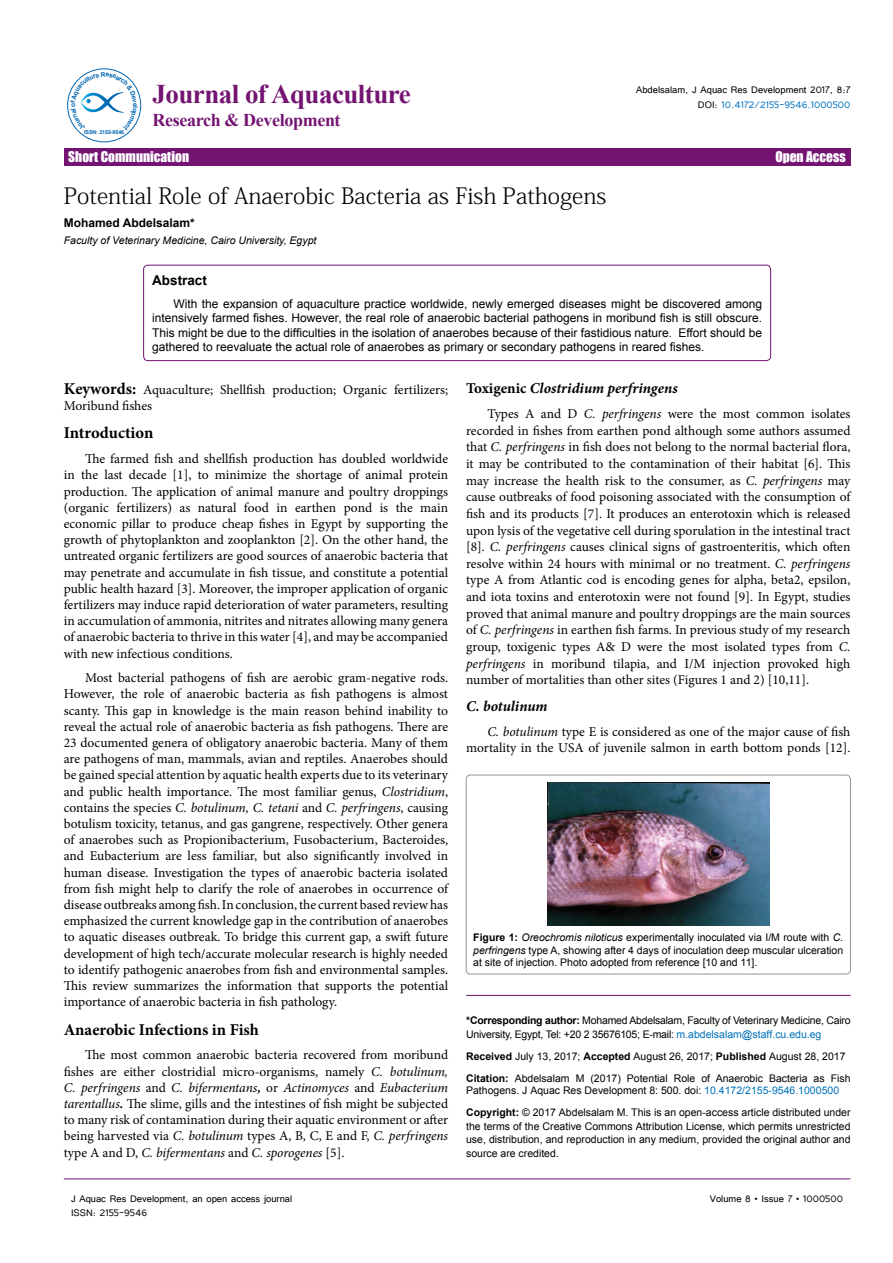
<style>
.page{position:relative;width:893px;height:1263px;background:#fff}
.page>*{position:absolute;margin:0;border:0;box-sizing:border-box;transform-origin:0 0}
.t1{font:700 27px "Times New Roman";letter-spacing:-.02em;color:#741472}
.t2{font:22.5px "Adobe Fangsong Std";color:#000}
.t3{font:700 18px "Times New Roman";letter-spacing:-.02em;color:#741472}
.t4{font:700 16.5px "Minion Pro";letter-spacing:-.005em;color:#000}
.t5{font:16.5px "Impact";letter-spacing:.04em;color:#fff}
.t6{font:italic 700 15px "Minion Pro";color:#000}
.t7{font:13.5px/16.2px "Minion Pro";color:#000;text-align:justify}
.t8{font:13.5px "Impact";color:#fff}
.t9{font:700 13.5px "Arial";color:#000}
.t10{font:12px/14.4px "Arial";color:#000;text-align:justify}
.t11{font:12px/14.4px "Tunga";color:#000;text-align:right}
.t12{font:700 12px "Arial";color:#000}
.t13{font:10.5px/22px "Arial";color:#000}
.t14{font:10.5px/13.5px "Arial";letter-spacing:-.02em;color:#000}
.t15{font:italic 10.5px "Arial";color:#000}
.t16{font:700 5.4px "Arial";letter-spacing:-.02em;color:#0066b3}
.s1{color:#0072bc}
.s2{font-weight:700;font-size:16.5px}
.s3{font-style:italic}
.s4{font-weight:700;font-style:italic}
.s5{font-style:normal}
.s6{font-weight:700}
</style>
<div class="page">
<div style="left:64px;top:148px;width:786px;height:17px;background:#741472"></div>
<div style="left:67px;top:68px;width:74px;height:74px;border:1px solid #0066b3;border-radius:50%"></div>
<hr style="left:64px;top:1179px;width:786px;height:1px;background:#741472">
<hr style="left:466px;top:995px;width:385px;height:1px;background:#741472">
<div style="left:144px;top:265px;width:627px;height:96px;border:1px solid #741472;border-radius:4px"></div>
<div style="left:466px;top:775px;width:384px;height:199px;border:1px solid #939598;border-radius:4px"></div>
<img style="left:547px;top:783px;width:222px;height:142px">
<svg style="left:71px;top:72px;width:67px;height:59px"></svg>
<p class="t16" style="left:84px;top:128px;width:42px">ISSN: 2155-9546</p>
<h1 class="t1" style="left:153px;top:76px;width:260px">Journal of Aquaculture</h1>
<h3 class="t3" style="left:153px;top:107px;width:190px">Research &amp; Development</h3>
<p class="t11" style="left:636px;top:82px;width:216px">Abdelsalam, J Aquac Res Development 2017, 8:7<br>DOI: <span class="s1">10.4172/2155-9546.1000500</span></p>
<p class="t5" style="left:68px;top:140px;width:124px">Research Article</p>
<p class="t8" style="left:68px;top:147px;width:122px">Short Communication</p>
<p class="t8" style="left:775px;top:147px;width:72px">Open Access</p>
<h2 class="t2" style="left:64px;top:182px;width:544px">Potential Role of Anaerobic Bacteria as Fish Pathogens</h2>
<p class="t12" style="left:64px;top:215px;width:132px">Mohamed Abdelsalam*</p>
<p class="t15" style="left:64px;top:233px;width:254px">Faculty of Veterinary Medicine, Cairo University, Egypt</p>
<p class="t9" style="left:152px;top:271px;width:56px">Abstract</p>
<p class="t10" style="left:152px;top:297px;width:611px;text-indent:21px">With the expansion of aquaculture practice worldwide, newly emerged diseases might be discovered among intensively farmed fishes. However, the real role of anaerobic bacterial pathogens in moribund fish is still obscure.<br>This might be due to the difficulties in the isolation of anaerobes because of their fastidious nature. Effort should be gathered to reevaluate the actual role of anaerobes as primary or secondary pathogens in reared fishes.</p>
<p class="t7" style="left:64px;top:382px;width:386px"><span class="s2">Keywords:</span> Aquaculture; Shellfish production; Organic fertilizers;<br>Moribund fishes</p>
<p class="t4" style="left:64px;top:421px;width:91px">Introduction</p>
<p class="t7" style="left:64px;top:451px;width:386px;text-indent:21px">The farmed fish and shellfish production has doubled worldwide in the last decade [1], to minimize the shortage of animal protein production. The application of animal manure and poultry droppings (organic fertilizers) as natural food in earthen pond is the main economic pillar to produce cheap fishes in Egypt by supporting the growth of phytoplankton and zooplankton [2]. On the other hand, the untreated organic fertilizers are good sources of anaerobic bacteria that may penetrate and accumulate in fish tissue, and constitute a potential public health hazard [3]. Moreover, the improper application of organic fertilizers may induce rapid deterioration of water parameters, resulting in accumulation of ammonia, nitrites and nitrates allowing many genera of anaerobic bacteria to thrive in this water [4], and may be accompanied with new infectious conditions.</p>
<p class="t7" style="left:64px;top:670px;width:386px;text-indent:21px">Most bacterial pathogens of fish are aerobic gram-negative rods.<br>However, the role of anaerobic bacteria as fish pathogens is almost scanty. This gap in knowledge is the main reason behind inability to reveal the actual role of anaerobic bacteria as fish pathogens. There are 23 documented genera of obligatory anaerobic bacteria. Many of them are pathogens of man, mammals, avian and reptiles. Anaerobes should be gained special attention by aquatic health experts due to its veterinary and public health importance. The most familiar genus, <span class="s3">Clostridium</span>, contains the species <span class="s3">C. botulinum, C. tetani</span> and <span class="s3">C. perfringens</span>, causing botulism toxicity, tetanus, and gas gangrene, respectively. Other genera of anaerobes such as Propionibacterium, Fusobacterium, Bacteroides, and Eubacterium are less familiar, but also significantly involved in human disease. Investigation the types of anaerobic bacteria isolated from fish might help to clarify the role of anaerobes in occurrence of disease outbreaks among fish. In conclusion, the current based review has emphasized the current knowledge gap in the contribution of anaerobes to aquatic diseases outbreak. To bridge this current gap, a swift future development of high tech/accurate molecular research is highly needed to identify pathogenic anaerobes from fish and environmental samples.<br>This review summarizes the information that supports the potential importance of anaerobic bacteria in fish pathology.</p>
<p class="t4" style="left:64px;top:1018px;width:197px">Anaerobic Infections in Fish</p>
<p class="t7" style="left:64px;top:1047px;width:386px;text-indent:21px">The most common anaerobic bacteria recovered from moribund fishes are either clostridial micro-organisms, namely <span class="s3">C. botulinum, C. perfringens</span> and <span class="s3">C. bifermentans</span><span class="s4">,</span> or <span class="s3">Actinomyces</span> and <span class="s3">Eubacterium tarentallus</span><span class="s4">.</span> The slime, gills and the intestines of fish might be subjected to many risk of contamination during their aquatic environment or after being harvested via <span class="s3">C. botulinum</span> types A, B, C, E and F, <span class="s3">C. perfringens </span>type A and D, <span class="s3">C. bifermentans</span> and <span class="s3">C. sporogenes</span> [5].</p>
<p class="t6" style="left:466px;top:377px;width:213px"><span class="s5">Toxigenic</span> Clostridium perfringens</p>
<p class="t7" style="left:466px;top:405px;width:386px;line-height:16.6px;text-indent:21px">Types A and D <span class="s3">C. perfringens</span> were the most common isolates recorded in fishes from earthen pond although some authors assumed that <span class="s3">C. perfringens</span> in fish does not belong to the normal bacterial flora, it may be contributed to the contamination of their habitat [6]. This may increase the health risk to the consumer, as <span class="s3">C. perfringens</span> may cause outbreaks of food poisoning associated with the consumption of fish and its products [7]. It produces an enterotoxin which is released upon lysis of the vegetative cell during sporulation in the intestinal tract [8]. <span class="s3">C. perfringens</span> causes clinical signs of gastroenteritis, which often resolve within 24 hours with minimal or no treatment. <span class="s3">C. perfringens </span>type A from Atlantic cod is encoding genes for alpha, beta2, epsilon, and iota toxins and enterotoxin were not found [9]. In Egypt, studies proved that animal manure and poultry droppings are the main sources of <span class="s3">C. perfringens</span> in earthen fish farms. In previous study of my research group, toxigenic types A&amp; D were the most isolated types from <span class="s3">C. perfringens</span> in moribund tilapia, and I/M injection provoked high number of mortalities than other sites (Figures 1 and 2) [10,11].</p>
<p class="t6" style="left:466px;top:695px;width:83px">C. botulinum</p>
<p class="t7" style="left:466px;top:723px;width:386px;text-align:right"><span class="s3">C. botulinum</span> type E is considered as one of the major cause of fish mortality in the USA of juvenile salmon in earth bottom ponds [12].</p>
<p class="t13" style="left:473px;top:931px;width:371px;line-height:12.6px;text-align:justify"><span class="s6">Figure 1:</span> <span class="s3">Oreochromis niloticus</span> experimentally inoculated via I/M route with <span class="s3">C. perfringens</span> type A, showing after 4 days of inoculation deep muscular ulceration at site of injection. Photo adopted from reference [10 and 11].</p>
<p class="t14" style="left:466px;top:1014px;width:386px"><span class="s6">*Corresponding author:</span> Mohamed Abdelsalam, Faculty of Veterinary Medicine, Cairo<br>University, Egypt, Tel: +20 2 35676105; E-mail: <span class="s1">m.abdelsalam@staff.cu.edu.eg</span></p>
<p class="t13" style="left:466px;top:1045px;width:386px"><span class="s6">Received</span> July 13, 2017; <span class="s6">Accepted</span> August 26, 2017; <span class="s6">Published</span> August 28, 2017<br><span class="s6">Citation:</span> Abdelsalam M (2017) Potential Role of Anaerobic Bacteria as Fish</p>
<p class="t13" style="left:466px;top:1080px;width:386px">Pathogens. J Aquac Res Development 8: 500. doi: <span class="s1">10.4172/2155-9546.1000500<br></span><span class="s6">Copyright:</span> © 2017 Abdelsalam M. This is an open-access article distributed under</p>
<p class="t13" style="left:466px;top:1120px;width:386px;line-height:13.5px;text-align:justify">the terms of the Creative Commons Attribution License, which permits unrestricted use, distribution, and reproduction in any medium, provided the original author and source are credited.</p>
<p class="t11" style="left:71px;top:1190px;width:223px">J Aquac Res Development, an open access journal</p>
<p class="t11" style="left:710px;top:1190px;width:135px">Volume 8 • Issue 7 • 1000500</p>
<p class="t11" style="left:71px;top:1204px;width:78px">ISSN: 2155-9546</p>
</div>
